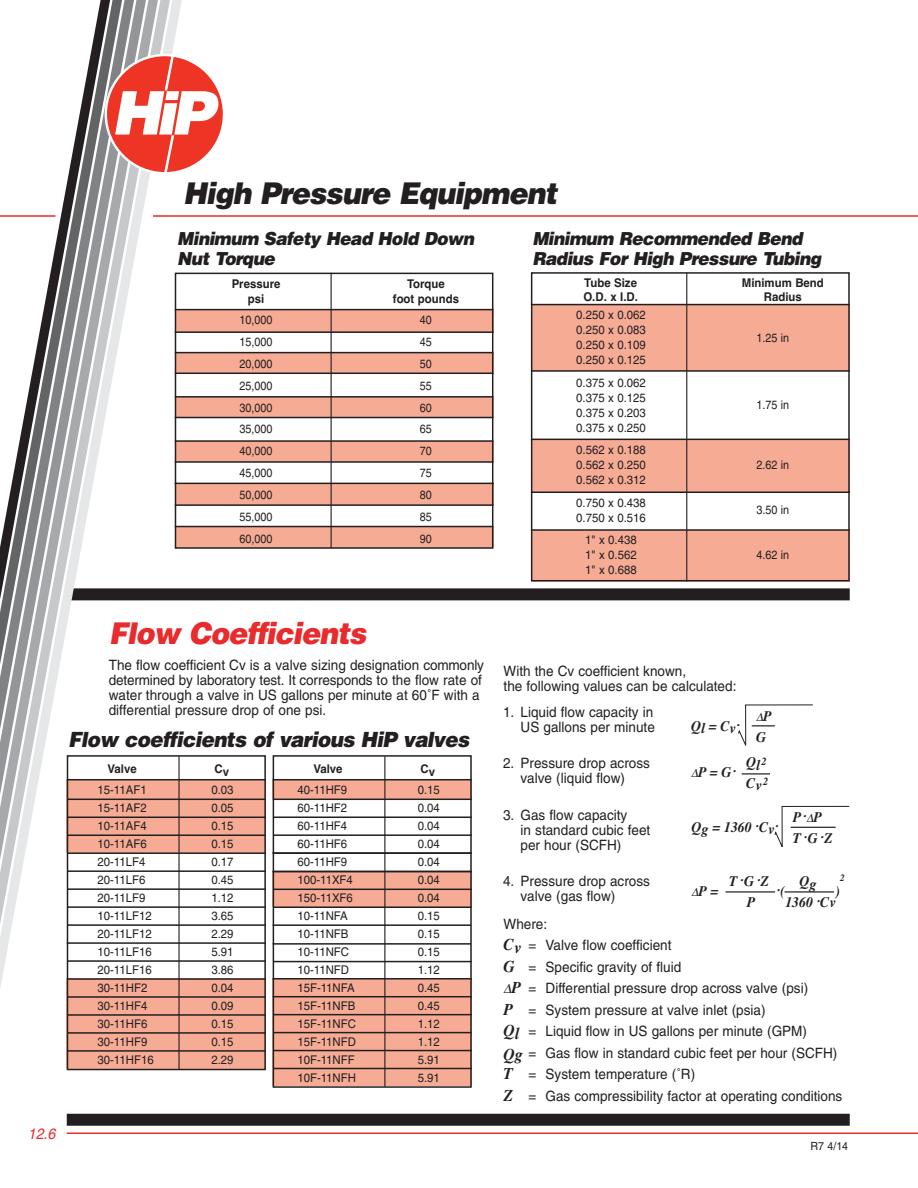
<style>
.page{position:relative;width:918px;height:1188px;background:#fff}
.page>*{position:absolute;margin:0;border:0;box-sizing:border-box;transform-origin:0 0}
.t1{font:italic 900 30px "Helvetica";color:#231f20;scale:.95 1}
.t2{font:italic 900 30px "Helvetica";color:#e82b2d;scale:.95 1}
.t3{font:italic 900 21px "Helvetica";color:#231f20;scale:.95 1}
.t4{font:italic 900 18px/19.5px "Helvetica";color:#231f20;scale:.95 1}
.t5{font:italic 15px "Helvetica";color:#e82b2d;scale:.95 1}
.t6{font:italic 700 14.55px/20.7px "Times";color:#231f20;scale:.95 1}
.t7{font:14.25px/15px "Helvetica";color:#231f20;scale:.95 1}
.t8{font:12px/18px "Helvetica";color:#231f20;text-align:justify;scale:.95 1}
.t9{font:12px "Helvetica";color:#231f20;scale:.9 1}
.t10{font:700 12px "Helvetica";color:#231f20;scale:.95 1}
.t11{font:italic 12px "Times";color:#231f20;scale:.95 1}
.t12{font:11.25px "Helvetica";color:#231f20;scale:.95 1}
.t13{font:italic 700 9.75px "Times";color:#231f20;scale:.95 1}
.s1{font-weight:700;font-size:14.55px}
.s2{font-weight:400;font-size:12px}
.s3{font-family:"Times";font-weight:700;font-style:italic;font-size:16.5px}
.s4{font-family:"Times";font-style:italic;font-size:13.5px}
</style>
<div class="page">
<hr style="left:67px;top:1132px;width:851px;height:2px;background:#e82b2d">
<div style="left:67px;top:1114px;width:783px;height:12px;background:#231f20"></div>
<div style="left:67px;top:588px;width:783px;height:12px;background:#231f20"></div>
<svg style="left:0;top:0;width:196px;height:988px"></svg>
<svg style="left:106px;top:55px;width:118px;height:118px"></svg>
<svg style="left:115px;top:56px;width:103px;height:117px"></svg>
<hr style="left:153px;top:215px;width:765px;height:2px;background:#e82b2d">
<svg style="left:774px;top:806px;width:76px;height:41px"></svg>
<svg style="left:738px;top:704px;width:75px;height:42px"></svg>
<hr style="left:791px;top:827px;width:45px;height:1px;background:#231f20">
<hr style="left:742px;top:773px;width:28px;height:2px;background:#231f20">
<hr style="left:726px;top:891px;width:49px;height:2px;background:#231f20">
<hr style="left:785px;top:891px;width:49px;height:2px;background:#231f20">
<svg style="left:530px;top:272px;width:320px;height:310px"></svg>
<hr style="left:686px;top:273px;width:1px;height:308px;background:#231f20">
<svg style="left:173px;top:272px;width:321px;height:277px"></svg>
<hr style="left:331px;top:273px;width:1px;height:275px;background:#231f20">
<svg style="left:66px;top:754px;width:406px;height:334px"></svg>
<p class="t1" style="left:183px;top:182px;width:400px">High Pressure Equipment</p>
<p class="t4" style="left:177px;top:231px;width:317px">Minimum Safety Head Hold Down<br>Nut Torque</p>
<p class="t10" style="left:232px;top:280px;width:53px">Pressure</p>
<p class="t10" style="left:407px;top:280px;width:41px">Torque</p>
<p class="t10" style="left:248px;top:294px;width:19px">psi</p>
<p class="t10" style="left:393px;top:294px;width:71px">foot pounds</p>
<p class="t9" style="left:240px;top:316px;width:38px">10,000</p>
<p class="t9" style="left:420px;top:316px;width:15px">40</p>
<p class="t9" style="left:240px;top:338px;width:38px">15,000</p>
<p class="t9" style="left:420px;top:338px;width:15px">45</p>
<p class="t9" style="left:240px;top:359px;width:38px">20,000</p>
<p class="t9" style="left:420px;top:359px;width:15px">50</p>
<p class="t9" style="left:240px;top:381px;width:38px">25,000</p>
<p class="t9" style="left:420px;top:381px;width:15px">55</p>
<p class="t9" style="left:240px;top:403px;width:38px">30,000</p>
<p class="t9" style="left:420px;top:403px;width:15px">60</p>
<p class="t9" style="left:240px;top:425px;width:38px">35,000</p>
<p class="t9" style="left:420px;top:425px;width:15px">65</p>
<p class="t9" style="left:240px;top:447px;width:38px">40,000</p>
<p class="t9" style="left:420px;top:447px;width:15px">70</p>
<p class="t9" style="left:240px;top:468px;width:38px">45,000</p>
<p class="t9" style="left:420px;top:468px;width:15px">75</p>
<p class="t9" style="left:240px;top:490px;width:38px">50,000</p>
<p class="t9" style="left:420px;top:490px;width:15px">80</p>
<p class="t9" style="left:240px;top:512px;width:38px">55,000</p>
<p class="t9" style="left:420px;top:512px;width:15px">85</p>
<p class="t9" style="left:240px;top:534px;width:38px">60,000</p>
<p class="t9" style="left:420px;top:534px;width:15px">90</p>
<p class="t4" style="left:532px;top:231px;width:308px">Minimum Recommended Bend<br>Radius For High Pressure Tubing</p>
<p class="t10" style="left:584px;top:279px;width:57px">Tube Size</p>
<p class="t10" style="left:742px;top:279px;width:88px">Minimum Bend</p>
<p class="t10" style="left:583px;top:292px;width:59px">O.D. x I.D.</p>
<p class="t10" style="left:764px;top:292px;width:42px">Radius</p>
<p class="t8" style="left:576px;top:308px;width:75px;line-height:15px">0.250 x 0.062<br>0.250 x 0.083<br>0.250 x 0.109<br>0.250 x 0.125</p>
<p class="t8" style="left:576px;top:376px;width:75px;line-height:15px">0.375 x 0.062<br>0.375 x 0.125<br>0.375 x 0.203<br>0.375 x 0.250</p>
<p class="t8" style="left:576px;top:444px;width:75px;line-height:15px">0.562 x 0.188<br>0.562 x 0.250<br>0.562 x 0.312</p>
<p class="t8" style="left:576px;top:496px;width:75px;line-height:15px">0.750 x 0.438<br>0.750 x 0.516</p>
<p class="t8" style="left:585px;top:534px;width:56px;line-height:15px">1" x 0.438<br>1" x 0.562<br>1" x 0.688</p>
<p class="t9" style="left:756px;top:333px;width:38px">1.25 in</p>
<p class="t9" style="left:756px;top:400px;width:38px">1.75 in</p>
<p class="t9" style="left:756px;top:460px;width:38px">2.62 in</p>
<p class="t9" style="left:756px;top:505px;width:38px">3.50 in</p>
<p class="t9" style="left:756px;top:550px;width:38px">4.62 in</p>
<p class="t5" style="left:28px;top:1128px;width:34px">12.6</p>
<p class="t2" style="left:109px;top:622px;width:277px">Flow Coefficients</p>
<p class="t7" style="left:109px;top:659px;width:397px">The flow coefficient Cv is a valve sizing designation commonly determined by laboratory test. It corresponds to the flow rate of water through a valve in US gallons per minute at 60˚F with a differential pressure drop of one psi.</p>
<p class="t7" style="left:504px;top:665px;width:247px">With the Cv coefficient known,<br>the following values can be calculated:</p>
<p class="t7" style="left:503px;top:705px;width:161px;text-align:right">1. Liquid flow capacity in<br>US gallons per minute</p>
<p class="t7" style="left:503px;top:757px;width:156px;text-align:center">2. Pressure drop across valve (liquid flow)</p>
<p class="t7" style="left:521px;top:809px;width:138px;text-indent:-17px">3. Gas flow capacity<br>in standard cubic feet per hour (SCFH)</p>
<p class="t7" style="left:521px;top:875px;width:138px;text-indent:-17px">4. Pressure drop across valve (gas flow)</p>
<p class="t11" style="left:756px;top:712px;width:18px">Δ<span class="s1">P</span></p>
<p class="t6" style="left:756px;top:728px;width:12px">G</p>
<p class="t6" style="left:691px;top:764px;width:83px;line-height:14.5px;text-align:right"><sub>Δ</sub>P = G. Ql<sup>2<br></sup>Cv<sup>2</sup></p>
<p class="t6" style="left:691px;top:717px;width:49px">Ql = Cv</p>
<p class="t6" style="left:737px;top:712px;width:5px">.</p>
<p class="t3" style="left:68px;top:732px;width:427px">Flow coefficients of various HiP valves</p>
<p class="t10" style="left:108px;top:765px;width:32px">Valve</p>
<p class="t10" style="left:215px;top:766px;width:17px">Cv</p>
<p class="t8" style="left:98px;top:782px;width:61px;text-align:left">15-11AF1<br>15-11AF2<br>10-11AF4<br>10-11AF6<br>20-11LF4<br>20-11LF6<br>20-11LF9<br>10-11LF12<br>20-11LF12<br>10-11LF16<br>20-11LF16<br>30-11HF2<br>30-11HF4<br>30-11HF6<br>30-11HF9<br>30-11HF16</p>
<p class="t8" style="left:211px;top:782px;width:25px">0.03<br>0.05<br>0.15<br>0.15<br>0.17<br>0.45<br>1.12<br>3.65<br>2.29<br>5.91<br>3.86<br>0.04<br>0.09<br>0.15<br>0.15<br>2.29</p>
<p class="t10" style="left:313px;top:765px;width:32px">Valve</p>
<p class="t10" style="left:421px;top:766px;width:17px">Cv</p>
<p class="t8" style="left:297px;top:782px;width:63px;text-align:left">40-11HF9<br>60-11HF2<br>60-11HF4<br>60-11HF6<br>60-11HF9<br>100-11XF4<br>150-11XF6<br>10-11NFA<br>10-11NFB<br>10-11NFC<br>10-11NFD<br>15F-11NFA<br>15F-11NFB<br>15F-11NFC<br>15F-11NFD<br>10F-11NFF<br>10F-11NFH</p>
<p class="t8" style="left:418px;top:782px;width:25px">0.15<br>0.04<br>0.04<br>0.04<br>0.04<br>0.04<br>0.04<br>0.15<br>0.15<br>0.15<br>1.12<br>0.45<br>0.45<br>1.12<br>1.12<br>5.91<br>5.91</p>
<p class="t6" style="left:793px;top:808px;width:43px">P.<span class="s2">Δ</span>P<br>T.G.Z</p>
<p class="t6" style="left:692px;top:818px;width:89px">Qg = 1360 .Cv</p>
<p class="t6" style="left:775px;top:813px;width:5px">.</p>
<p class="t13" style="left:840px;top:874px;width:6px">2</p>
<p class="t6" style="left:692px;top:882px;width:30px"><span class="s2">Δ</span>P =</p>
<p class="t6" style="left:729px;top:872px;width:60px">T.G.Z .(</p>
<p class="t6" style="left:800px;top:873px;width:19px">Qg</p>
<p class="t6" style="left:836px;top:882px;width:6px">)</p>
<p class="t6" style="left:747px;top:893px;width:10px">P</p>
<p class="t6" style="left:785px;top:893px;width:55px">1360 .Cv</p>
<p class="t7" style="left:504px;top:914px;width:358px;line-height:21.5px">Where:<br><span class="s3">Cv</span> = Valve flow coefficient<br><span class="s3">G</span> = Specific gravity of fluid<br><span class="s4">Δ</span><span class="s3">P</span> = Differential pressure drop across valve (psi)<br><span class="s3">P</span> = System pressure at valve inlet (psia)<br><span class="s3">Ql</span> = Liquid flow in US gallons per minute (GPM)<br><span class="s3">Qg</span> = Gas flow in standard cubic feet per hour (SCFH)<br><span class="s3">T</span> = System temperature (˚R)<br><span class="s3">Z</span> = Gas compressibility factor at operating conditions</p>
<p class="t12" style="left:811px;top:1142px;width:41px">R7 4/14</p>
</div>
